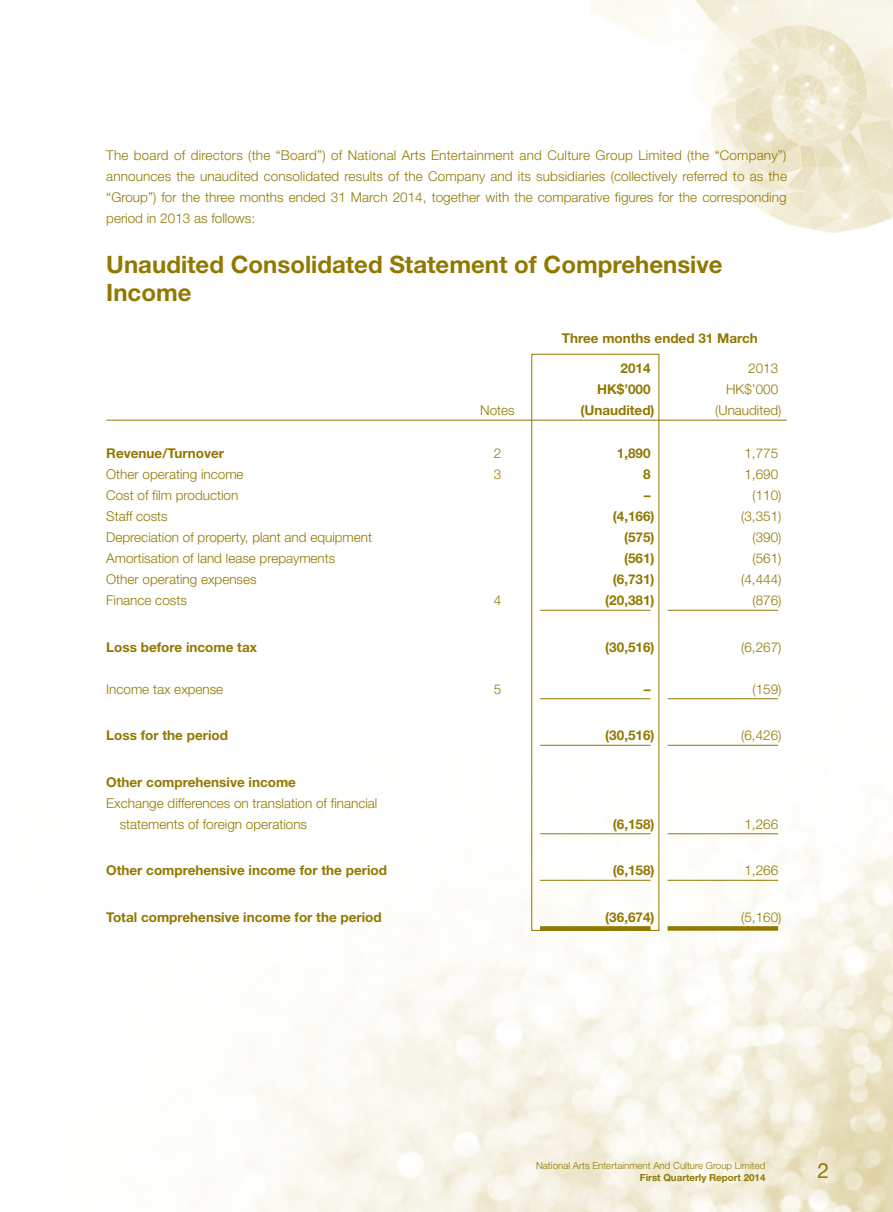
<style>
.page{position:relative;width:893px;height:1212px;background:#fff}
.page>*{position:absolute;margin:0;border:0;box-sizing:border-box;transform-origin:0 0}
.t1{font:700 24px/28.5px "Helvetica Neue LT Std";color:#917800}
.t2{font:21px "Helvetica Neue LT Std";color:#917800}
.t3{font:300 13.5px/21px "Helvetica Neue LT Std";color:#917800;text-align:justify}
.t4{font:700 13.5px/29.5px "Helvetica Neue LT Std";color:#917800}
.t5{font:300 9.75px "Helvetica Neue LT Std";color:#917800}
.t6{font:700 9.75px "Helvetica Neue LT Std";color:#917800}
</style>
<div class="page">
<img style="left:106px;top:0;width:787px;height:1212px">
<img style="left:592px;top:0;width:301px;height:264px">
<hr style="left:106px;top:420px;width:681px;height:1px;background:#917800">
<hr style="left:540px;top:610px;width:111px;height:1px;background:#917800">
<hr style="left:668px;top:610px;width:110px;height:1px;background:#917800">
<hr style="left:540px;top:698px;width:111px;height:1px;background:#917800">
<hr style="left:668px;top:698px;width:110px;height:1px;background:#917800">
<hr style="left:540px;top:745px;width:111px;height:1px;background:#917800">
<hr style="left:668px;top:745px;width:110px;height:1px;background:#917800">
<hr style="left:540px;top:833px;width:111px;height:1px;background:#917800">
<hr style="left:668px;top:833px;width:110px;height:1px;background:#917800">
<hr style="left:540px;top:880px;width:111px;height:1px;background:#917800">
<hr style="left:668px;top:880px;width:110px;height:1px;background:#917800">
<div style="left:540px;top:926px;width:111px;height:5px;background:#917800"></div>
<div style="left:668px;top:926px;width:110px;height:5px;background:#917800"></div>
<p class="t3" style="left:106px;top:144px;width:682px">The board of directors (the “Board”) of National Arts Entertainment and Culture Group Limited (the “Company”) announces the unaudited consolidated results of the Company and its subsidiaries (collectively referred to as the “Group”) for the three months ended 31 March 2014, together with the comparative figures for the corresponding period in 2013 as follows:</p>
<h1 class="t1" style="left:106px;top:249px;width:618px">Unaudited Consolidated Statement of Comprehensive<br>Income</h1>
<p class="t4" style="left:621px;top:323px;width:139px;text-indent:-59px">Three months ended 31 March<br>2014</p>
<p class="t3" style="left:748px;top:357px;width:32px">2013</p>
<p class="t4" style="left:597px;top:374px;width:55px">HK$’000</p>
<p class="t3" style="left:726px;top:378px;width:54px">HK$’000</p>
<p class="t3" style="left:480px;top:399px;width:36px">Notes</p>
<p class="t4" style="left:580px;top:395px;width:76px">(Unaudited)</p>
<p class="t3" style="left:715px;top:399px;width:68px">(Unaudited)</p>
<p class="t4" style="left:106px;top:438px;width:119px">Revenue/Turnover</p>
<p class="t3" style="left:494px;top:442px;width:9px">2</p>
<p class="t4" style="left:617px;top:438px;width:35px">1,890</p>
<p class="t3" style="left:744px;top:442px;width:35px">1,775</p>
<p class="t3" style="left:106px;top:463px;width:139px">Other operating income</p>
<p class="t3" style="left:494px;top:463px;width:9px">3</p>
<p class="t4" style="left:643px;top:459px;width:9px">8</p>
<p class="t3" style="left:744px;top:463px;width:35px">1,690</p>
<p class="t3" style="left:106px;top:484px;width:134px">Cost of film production</p>
<p class="t4" style="left:644px;top:480px;width:8px">–</p>
<p class="t3" style="left:752px;top:484px;width:31px">(110)</p>
<p class="t3" style="left:106px;top:505px;width:63px">Staff costs</p>
<p class="t4" style="left:613px;top:501px;width:43px">(4,166)</p>
<p class="t3" style="left:741px;top:505px;width:42px">(3,351)</p>
<p class="t3" style="left:106px;top:526px;width:267px">Depreciation of property, plant and equipment</p>
<p class="t4" style="left:624px;top:522px;width:32px">(575)</p>
<p class="t3" style="left:752px;top:526px;width:31px">(390)</p>
<p class="t3" style="left:106px;top:547px;width:231px">Amortisation of land lease prepayments</p>
<p class="t4" style="left:624px;top:543px;width:32px">(561)</p>
<p class="t3" style="left:752px;top:547px;width:31px">(561)</p>
<p class="t3" style="left:106px;top:568px;width:152px">Other operating expenses</p>
<p class="t4" style="left:613px;top:564px;width:43px">(6,731)</p>
<p class="t3" style="left:741px;top:568px;width:42px">(4,444)</p>
<p class="t3" style="left:106px;top:589px;width:82px">Finance costs</p>
<p class="t3" style="left:494px;top:589px;width:9px">4</p>
<p class="t4" style="left:605px;top:585px;width:51px">(20,381)</p>
<p class="t3" style="left:752px;top:589px;width:31px">(876)</p>
<p class="t4" style="left:106px;top:632px;width:152px">Loss before income tax</p>
<p class="t4" style="left:605px;top:632px;width:51px">(30,516)</p>
<p class="t3" style="left:741px;top:636px;width:42px">(6,267)</p>
<p class="t3" style="left:106px;top:678px;width:119px">Income tax expense</p>
<p class="t3" style="left:494px;top:678px;width:9px">5</p>
<p class="t4" style="left:644px;top:674px;width:8px">–</p>
<p class="t3" style="left:752px;top:678px;width:31px">(159)</p>
<p class="t4" style="left:106px;top:720px;width:123px">Loss for the period</p>
<p class="t4" style="left:605px;top:720px;width:51px">(30,516)</p>
<p class="t3" style="left:741px;top:724px;width:42px">(6,426)</p>
<p class="t4" style="left:106px;top:767px;width:191px">Other comprehensive income</p>
<p class="t3" style="left:120px;top:792px;width:259px;text-indent:-14px">Exchange differences on translation of financial statements of foreign operations</p>
<p class="t4" style="left:613px;top:809px;width:43px">(6,158)</p>
<p class="t3" style="left:744px;top:813px;width:35px">1,266</p>
<p class="t4" style="left:106px;top:855px;width:282px">Other comprehensive income for the period</p>
<p class="t4" style="left:613px;top:855px;width:43px">(6,158)</p>
<p class="t3" style="left:744px;top:859px;width:35px">1,266</p>
<p class="t4" style="left:106px;top:902px;width:277px">Total comprehensive income for the period</p>
<p class="t4" style="left:605px;top:902px;width:51px">(36,674)</p>
<p class="t3" style="left:741px;top:906px;width:42px">(5,160)</p>
<p class="t5" style="left:536px;top:1159px;width:231px">National Arts Entertainment And Culture Group Limited</p>
<p class="t6" style="left:640px;top:1171px;width:127px">First Quarterly Report 2014</p>
<h2 class="t2" style="left:817px;top:1158px;width:13px">2</h2>
</div>
